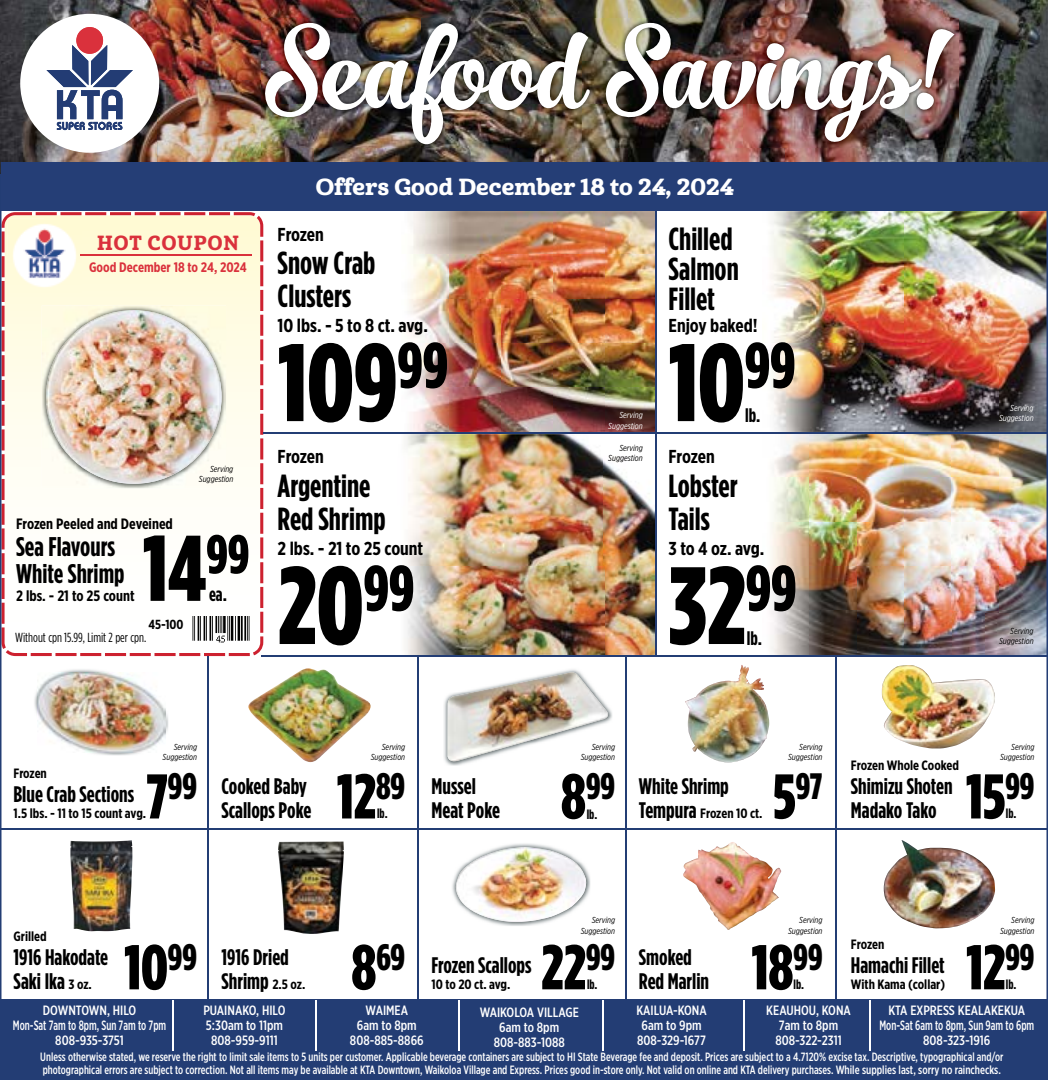
<style>
.page{position:relative;width:1048px;height:1080px;background:#fff}
.page>*{position:absolute;margin:0;border:0;box-sizing:border-box;transform-origin:0 0}
.t1{font:900 109.65px "Gotham Condensed";color:#000}
.t2{font:103.95px "No.Seven";color:#fff}
.t3{font:900 93px "Gotham Condensed";color:#000}
.t4{font:900 63px "Gotham Condensed";color:#000}
.t5{font:900 36.75px "Gotham Condensed";letter-spacing:-.005em;color:#000}
.t6{font:700 31.95px/30px "Gotham Condensed";color:#000}
.t7{font:700 27px/27px "Gotham Condensed";color:#000}
.t8{font:22.65px "Cabrito Nor Ex B";color:#fff}
.t9{font:700 22.5px/24px "Gotham Condensed";color:#000}
.t10{font:19.8px "Cabrito Con Ex B";letter-spacing:.06em;color:#da313c}
.t11{font:700 19.5px "Gotham Condensed";color:#000}
.t12{font:700 18.75px "Gotham X Narrow";letter-spacing:-.005em;color:#000}
.t13{font:700 15px "Gotham X Narrow";color:#000}
.t14{font:700 13.8px "Gotham X Narrow";color:#da313c}
.t15{font:500 13.5px/15px "Gotham X Narrow";color:#fff;text-align:center}
.t16{font:700 13.5px "Gotham X Narrow";color:#000}
.t17{font:700 13.5px "Gotham Condensed";color:#000}
.t18{font:13.2px "Gotham Condensed";color:#000}
.t19{font:700 13.2px "Gotham X Narrow";color:#000}
.t20{font:500 12px/12.8px "Gotham X Narrow";color:#fff;scale:.9 1}
.t21{font:italic 8.7px/10.5px "Gotham X Narrow";color:#000;text-align:right}
.t22{font:italic 8.7px/10.5px "Gotham X Narrow";color:#fff;text-align:right}
.s1{font-size:63px}
.s2{font-family:"Gotham Condensed";font-size:22.5px}
.s3{font-family:"Gotham X Narrow";font-size:13.5px}
</style>
<div class="page">
<img style="left:0;top:174px;width:1048px;height:906px">
<hr style="left:0;top:828px;width:1048px;height:2px;background:#233d74">
<hr style="left:263px;top:432px;width:785px;height:2px;background:#233d74">
<hr style="left:261px;top:655px;width:787px;height:2px;background:#233d74">
<hr style="left:655px;top:211px;width:2px;height:444px;background:#233d74">
<hr style="left:835px;top:656px;width:1px;height:343px;background:#233d74">
<hr style="left:869px;top:1000px;width:1px;height:50px;background:#fff">
<hr style="left:172px;top:1000px;width:1px;height:50px;background:#fff">
<hr style="left:316px;top:1000px;width:1px;height:50px;background:#fff">
<hr style="left:458px;top:1000px;width:1px;height:50px;background:#fff">
<hr style="left:743px;top:1000px;width:1px;height:50px;background:#fff">
<hr style="left:602px;top:1000px;width:1px;height:50px;background:#fff">
<svg style="left:0;top:162px;width:2px;height:12px"></svg>
<img style="left:0;top:0;width:314px;height:40px">
<img style="left:314px;top:0;width:629px;height:18px">
<img style="left:943px;top:0;width:105px;height:40px">
<img style="left:0;top:40px;width:261px;height:82px">
<img style="left:958px;top:40px;width:90px;height:82px">
<img style="left:0;top:122px;width:314px;height:40px">
<img style="left:314px;top:148px;width:629px;height:14px">
<img style="left:943px;top:122px;width:105px;height:40px">
<div style="left:2px;top:162px;width:1046px;height:49px;background:#253e76"></div>
<img style="left:261px;top:18px;width:697px;height:130px">
<div style="left:20px;top:14px;width:139px;height:139px;background:#fff;border-radius:50%"></div>
<div style="left:76px;top:27px;width:27px;height:27px;background:#da313c;border-radius:50%"></div>
<svg style="left:46px;top:45px;width:87px;height:85px"></svg>
<h2 class="t2" style="left:264px;top:12px;width:687px">Seafood Savings!</h2>
<h3 class="t10" style="left:97px;top:230px;width:143px">HOT COUPON</h3>
<p class="t14" style="left:89px;top:259px;width:159px">Good December 18 to 24, 2024</p>
<p class="t21" style="left:199px;top:463px;width:36px">Serving<br>Suggestion</p>
<p class="t13" style="left:16px;top:514px;width:158px">Frozen Peeled and Deveined</p>
<h3 class="t7" style="left:16px;top:533px;width:110px">Sea Flavours<br>White Shrimp</h3>
<p class="t13" style="left:16px;top:586px;width:120px">2 lbs. - 21 to 25 count</p>
<h3 class="t11" style="left:209px;top:583px;width:19px">ea.</h3>
<h3 class="t3" style="left:143px;top:513px;width:108px">14<sup>99</sup></h3>
<p class="t19" style="left:148px;top:616px;width:37px">45-100</p>
<p class="t18" style="left:15px;top:630px;width:133px">Without cpn 15.99, Limit 2 per cpn.</p>
<h3 class="t8" style="left:316px;top:172px;width:419px">Offers Good December 18 to 24, 2024</h3>
<h3 class="t12" style="left:278px;top:222px;width:48px">Frozen</h3>
<h3 class="t6" style="left:278px;top:246px;width:99px;line-height:33.3px">Snow Crab<br>Clusters</h3>
<h3 class="t12" style="left:278px;top:314px;width:152px">10 lbs. - 5 to 8 ct. avg.</h3>
<h1 class="t1" style="left:278px;top:317px;width:172px">109<sup>99</sup></h1>
<h3 class="t12" style="left:278px;top:445px;width:48px">Frozen</h3>
<h3 class="t6" style="left:278px;top:469px;width:109px;line-height:33.5px">Argentine<br>Red Shrimp</h3>
<h3 class="t12" style="left:278px;top:537px;width:147px">2 lbs. - 21 to 25 count</h3>
<h1 class="t1" style="left:278px;top:540px;width:138px">20<sup>99</sup></h1>
<p class="t22" style="left:608px;top:410px;width:36px">Serving<br>Suggestion</p>
<p class="t21" style="left:608px;top:442px;width:36px">Serving<br>Suggestion</p>
<h3 class="t6" style="left:668px;top:223px;width:72px">Chilled<br>Salmon<br>Fillet</h3>
<h3 class="t12" style="left:668px;top:314px;width:91px">Enjoy baked!</h3>
<h1 class="t1" style="left:668px;top:317px;width:128px">10<sup>99</sup></h1>
<h3 class="t11" style="left:745px;top:404px;width:17px">lb.</h3>
<h3 class="t12" style="left:668px;top:445px;width:48px">Frozen</h3>
<h3 class="t6" style="left:668px;top:469px;width:71px;line-height:33.5px">Lobster<br>Tails</h3>
<h3 class="t12" style="left:668px;top:537px;width:97px">3 to 4 oz. avg.</h3>
<h1 class="t1" style="left:668px;top:540px;width:129px">32<sup>99</sup></h1>
<h3 class="t11" style="left:747px;top:626px;width:17px">lb.</h3>
<p class="t22" style="left:999px;top:402px;width:36px">Serving<br>Suggestion</p>
<p class="t21" style="left:999px;top:625px;width:36px">Serving<br>Suggestion</p>
<p class="t21" style="left:163px;top:741px;width:36px">Serving<br>Suggestion</p>
<p class="t21" style="left:371px;top:741px;width:36px">Serving<br>Suggestion</p>
<p class="t21" style="left:580px;top:741px;width:36px">Serving<br>Suggestion</p>
<p class="t21" style="left:788px;top:741px;width:36px">Serving<br>Suggestion</p>
<p class="t21" style="left:1000px;top:741px;width:36px">Serving<br>Suggestion</p>
<p class="t16" style="left:851px;top:757px;width:110px">Frozen Whole Cooked</p>
<h3 class="t9" style="left:851px;top:775px;width:103px">Shimizu Shoten<br>Madako Tako</h3>
<p class="t16" style="left:14px;top:765px;width:35px">Frozen</p>
<h3 class="t9" style="left:14px;top:782px;width:122px">Blue Crab Sections</h3>
<p class="t16" style="left:14px;top:805px;width:134px">1.5 lbs. - 11 to 15 count avg.</p>
<h3 class="t5" style="left:146px;top:765px;width:52px"><span class="s1">7</span>99</h3>
<h3 class="t4" style="left:337px;top:759px;width:70px">12<sup>89</sup></h3>
<h3 class="t5" style="left:561px;top:765px;width:56px"><span class="s1">8</span>99</h3>
<h3 class="t5" style="left:773px;top:765px;width:51px"><span class="s1">5</span>97</h3>
<h3 class="t4" style="left:965px;top:759px;width:70px">15<sup>99</sup></h3>
<h3 class="t9" style="left:222px;top:775px;width:91px">Cooked Baby<br>Scallops Poke</h3>
<h3 class="t9" style="left:431px;top:775px;width:70px">Mussel<br>Meat Poke</h3>
<h3 class="t9" style="left:639px;top:775px;width:91px">White Shrimp</h3>
<p class="t16" style="left:639px;top:805px;width:125px"><span class="s2">Tempura</span> Frozen 10 ct.</p>
<p class="t17" style="left:377px;top:806px;width:12px">lb.</p>
<p class="t17" style="left:587px;top:806px;width:12px">lb.</p>
<p class="t17" style="left:1005px;top:806px;width:12px">lb.</p>
<p class="t16" style="left:14px;top:928px;width:35px">Grilled</p>
<h3 class="t9" style="left:14px;top:945px;width:96px">1916 Hakodate<br>Saki Ika <span class="s3">3 oz.</span></h3>
<h3 class="t4" style="left:124px;top:930px;width:74px">10<sup>99</sup></h3>
<h3 class="t9" style="left:222px;top:945px;width:85px">1916 Dried<br>Shrimp <span class="s3">2.5 oz.</span></h3>
<h3 class="t5" style="left:351px;top:936px;width:55px"><span class="s1">8</span>69</h3>
<h3 class="t9" style="left:431px;top:953px;width:102px">Frozen Scallops</h3>
<p class="t16" style="left:431px;top:976px;width:80px">10 to 20 ct. avg.</p>
<p class="t21" style="left:580px;top:915px;width:36px">Serving<br>Suggestion</p>
<p class="t21" style="left:788px;top:915px;width:36px">Serving<br>Suggestion</p>
<p class="t21" style="left:1000px;top:915px;width:36px">Serving<br>Suggestion</p>
<p class="t16" style="left:851px;top:936px;width:35px">Frozen</p>
<h3 class="t9" style="left:851px;top:953px;width:95px">Hamachi Fillet</h3>
<p class="t16" style="left:851px;top:976px;width:96px">With Kama (collar)</p>
<h3 class="t4" style="left:541px;top:930px;width:75px">22<sup>99</sup></h3>
<h3 class="t4" style="left:751px;top:930px;width:73px">18<sup>99</sup></h3>
<h3 class="t4" style="left:966px;top:930px;width:70px">12<sup>99</sup></h3>
<h3 class="t9" style="left:639px;top:945px;width:72px">Smoked<br>Red Marlin</h3>
<p class="t17" style="left:587px;top:977px;width:12px">lb.</p>
<p class="t17" style="left:793px;top:977px;width:12px">lb.</p>
<p class="t17" style="left:1005px;top:977px;width:12px">lb.</p>
<p class="t15" style="left:203px;top:1003px;width:84px">PUAINAKO, HILO<br>5:30am to 11pm<br>808-959-9111</p>
<p class="t15" style="left:350px;top:1003px;width:75px">WAIMEA<br>6am to 8pm<br>808-885-8866</p>
<p class="t15" style="left:480px;top:1004px;width:101px">WAIKOLOA VILLAGE<br>6am to 8pm<br>808-883-1088</p>
<p class="t15" style="left:766px;top:1003px;width:86px">KEAUHOU, KONA<br>7am to 8pm<br>808-322-2311</p>
<p class="t15" style="left:13px;top:1003px;width:155px">DOWNTOWN, HILO<br>Mon-Sat 7am to 8pm, Sun 7am to 7pm<br>808-935-3751</p>
<p class="t15" style="left:879px;top:1003px;width:156px">KTA EXPRESS KEALAKEKUA<br>Mon-Sat 6am to 8pm, Sun 9am to 6pm<br>808-323-1916</p>
<p class="t15" style="left:636px;top:1003px;width:72px">KAILUA-KONA<br>6am to 9pm<br>808-329-1677</p>
<p class="t20" style="left:40px;top:1050px;width:1071px">Unless otherwise stated, we reserve the right to limit sale items to 5 units per customer. Applicable beverage containers are subject to HI State Beverage fee and deposit. Prices are subject to a 4.7120% excise tax. Descriptive, typographical and/or photographical errors are subject to correction. Not all items may be available at KTA Downtown, Waikoloa Village and Express. Prices good in-store only. Not valid on online and KTA delivery purchases. While supplies last, sorry no rainchecks.</p>
</div>
